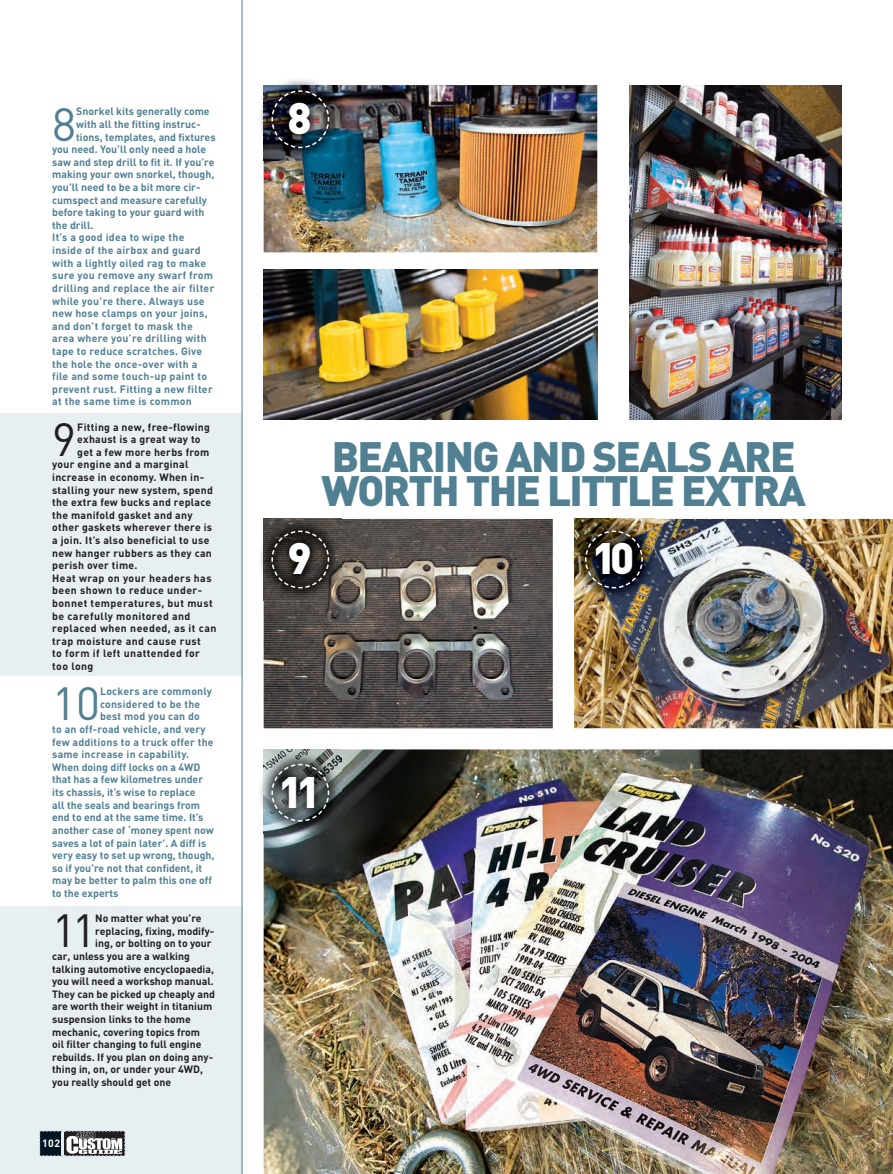
<style>
.page{position:relative;width:893px;height:1174px;background:#fff}
.page>*{position:absolute;margin:0;border:0;box-sizing:border-box;transform-origin:0 0}
.t1{font:45.9px "DIN";color:#518093}
.t2{font:45.9px "DIN";color:#231f20}
.t3{font:900 43.5px "DIN";color:#fff}
.t4{font:900 42px/34.5px "DIN";letter-spacing:-.04em;color:#518093}
.t5{font:700 10.5px "DIN";color:#518093}
.t6{font:700 10.5px "DIN";color:#231f20}
.t7{font:700 10.5px "DIN";letter-spacing:.025em;color:#518093}
.t8{font:700 10.5px "DIN";letter-spacing:.02em;color:#231f20}
.t9{font:700 10.5px "DIN";letter-spacing:.04em;color:#231f20}
.t10{font:700 10.5px "DIN";letter-spacing:.02em;color:#518093}
.t11{font:700 10.5px "DIN";color:#fff}
</style>
<div class="page">
<hr style="left:892px;top:0;width:1px;height:556px;background:#e7eff3">
<svg style="left:0;top:0;width:242px;height:1174px"></svg>
<img style="left:264px;top:85px;width:333px;height:167px">
<img style="left:264px;top:519px;width:289px;height:209px">
<img style="left:574px;top:519px;width:319px;height:209px">
<img style="left:264px;top:749px;width:629px;height:425px">
<img style="left:629px;top:85px;width:213px;height:334px">
<img style="left:264px;top:269px;width:333px;height:150px">
<img style="left:260px;top:79px;width:60px;height:81px">
<img style="left:264px;top:85px;width:77px;height:75px">
<img style="left:271px;top:90px;width:59px;height:59px">
<img style="left:260px;top:518px;width:81px;height:82px">
<img style="left:264px;top:519px;width:77px;height:81px">
<svg style="left:271px;top:530px;width:59px;height:59px;background:#322e2b"></svg>
<img style="left:573px;top:518px;width:82px;height:47px">
<img style="left:574px;top:519px;width:81px;height:81px">
<img style="left:584px;top:530px;width:60px;height:59px">
<img style="left:260px;top:749px;width:4px;height:84px">
<img style="left:264px;top:749px;width:77px;height:84px">
<svg style="left:271px;top:763px;width:59px;height:59px;background:#4b5253"></svg>
<svg style="left:39px;top:1130px;width:87px;height:26px"></svg>
<p class="t1" style="left:52px;top:108px;width:25px">8</p>
<p class="t5" style="left:76px;top:108px;width:135px">Snorkel kits generally come</p>
<p class="t5" style="left:76px;top:120px;width:126px">with all the fitting instruc-</p>
<p class="t5" style="left:76px;top:133px;width:141px">tions, templates, and fixtures</p>
<p class="t5" style="left:52px;top:146px;width:155px">you need. You’ll only need a hole</p>
<p class="t5" style="left:52px;top:158px;width:164px">saw and step drill to fit it. If you’re</p>
<p class="t5" style="left:52px;top:171px;width:164px">making your own snorkel, though,</p>
<p class="t5" style="left:52px;top:183px;width:150px">you’ll need to be a bit more cir-</p>
<p class="t5" style="left:52px;top:196px;width:156px">cumspect and measure carefully</p>
<p class="t5" style="left:52px;top:209px;width:154px">before taking to your guard with</p>
<p class="t5" style="left:52px;top:221px;width:43px">the drill.</p>
<p class="t7" style="left:52px;top:234px;width:134px">It’s a good idea to wipe the</p>
<p class="t7" style="left:52px;top:246px;width:150px">inside of the airbox and guard</p>
<p class="t7" style="left:52px;top:259px;width:156px">with a lightly oiled rag to make</p>
<p class="t7" style="left:52px;top:272px;width:162px">sure you remove any swarf from</p>
<p class="t7" style="left:52px;top:284px;width:164px">drilling and replace the air filter</p>
<p class="t7" style="left:52px;top:297px;width:154px">while you’re there. Always use</p>
<p class="t7" style="left:52px;top:309px;width:157px">new hose clamps on your joins,</p>
<p class="t7" style="left:52px;top:322px;width:142px">and don’t forget to mask the</p>
<p class="t7" style="left:52px;top:335px;width:156px">area where you’re drilling with</p>
<p class="t7" style="left:52px;top:347px;width:152px">tape to reduce scratches. Give</p>
<p class="t7" style="left:52px;top:360px;width:147px">the hole the once-over with a</p>
<p class="t7" style="left:52px;top:372px;width:157px">file and some touch-up paint to</p>
<p class="t7" style="left:52px;top:385px;width:162px">prevent rust. Fitting a new filter</p>
<p class="t7" style="left:52px;top:398px;width:141px">at the same time is common</p>
<p class="t2" style="left:52px;top:423px;width:25px">9</p>
<p class="t8" style="left:77px;top:423px;width:134px">Fitting a new, free-flowing</p>
<p class="t8" style="left:77px;top:435px;width:125px">exhaust is a great way to</p>
<p class="t8" style="left:77px;top:448px;width:134px">get a few more herbs from</p>
<p class="t8" style="left:52px;top:461px;width:138px">your engine and a marginal</p>
<p class="t8" style="left:52px;top:473px;width:153px">increase in economy. When in-</p>
<p class="t8" style="left:52px;top:486px;width:162px">stalling your new system, spend</p>
<p class="t8" style="left:52px;top:498px;width:161px">the extra few bucks and replace</p>
<p class="t8" style="left:52px;top:511px;width:142px">the manifold gasket and any</p>
<p class="t8" style="left:52px;top:524px;width:161px">other gaskets wherever there is</p>
<p class="t8" style="left:52px;top:536px;width:159px">a join. It’s also beneficial to use</p>
<p class="t8" style="left:52px;top:549px;width:161px">new hanger rubbers as they can</p>
<p class="t8" style="left:52px;top:561px;width:87px">perish over time.</p>
<p class="t9" style="left:52px;top:574px;width:161px">Heat wrap on your headers has</p>
<p class="t9" style="left:52px;top:587px;width:151px">been shown to reduce under-</p>
<p class="t9" style="left:52px;top:599px;width:162px">bonnet temperatures, but must</p>
<p class="t9" style="left:52px;top:612px;width:140px">be carefully monitored and</p>
<p class="t9" style="left:52px;top:624px;width:166px">replaced when needed, as it can</p>
<p class="t9" style="left:52px;top:637px;width:150px">trap moisture and cause rust</p>
<p class="t9" style="left:52px;top:650px;width:149px">to form if left unattended for</p>
<p class="t8" style="left:52px;top:662px;width:43px">too long</p>
<p class="t1" style="left:52px;top:687px;width:49px">10</p>
<p class="t10" style="left:100px;top:687px;width:113px">Lockers are commonly</p>
<p class="t10" style="left:100px;top:700px;width:102px">considered to be the</p>
<p class="t10" style="left:100px;top:713px;width:101px">best mod you can do</p>
<p class="t10" style="left:52px;top:725px;width:155px">to an off-road vehicle, and very</p>
<p class="t10" style="left:52px;top:738px;width:163px">few additions to a truck offer the</p>
<p class="t10" style="left:52px;top:750px;width:138px">same increase in capability.</p>
<p class="t5" style="left:52px;top:763px;width:150px">When doing diff locks on a 4WD</p>
<p class="t5" style="left:52px;top:776px;width:152px">that has a few kilometres under</p>
<p class="t5" style="left:52px;top:788px;width:145px">its chassis, it’s wise to replace</p>
<p class="t5" style="left:52px;top:801px;width:149px">all the seals and bearings from</p>
<p class="t5" style="left:52px;top:813px;width:153px">end to end at the same time. It’s</p>
<p class="t5" style="left:52px;top:826px;width:163px">another case of ‘money spent now</p>
<p class="t5" style="left:52px;top:839px;width:156px">saves a lot of pain later’. A diff is</p>
<p class="t5" style="left:52px;top:851px;width:164px">very easy to set up wrong, though,</p>
<p class="t5" style="left:52px;top:864px;width:152px">so if you’re not that confident, it</p>
<p class="t5" style="left:52px;top:876px;width:161px">may be better to palm this one off</p>
<p class="t5" style="left:52px;top:889px;width:68px">to the experts</p>
<p class="t2" style="left:52px;top:914px;width:46px">11</p>
<p class="t6" style="left:95px;top:914px;width:108px">No matter what you’re</p>
<p class="t6" style="left:95px;top:927px;width:121px">replacing, fixing, modify-</p>
<p class="t6" style="left:95px;top:939px;width:118px">ing, or bolting on to your</p>
<p class="t6" style="left:52px;top:952px;width:139px">car, unless you are a walking</p>
<p class="t6" style="left:52px;top:965px;width:163px">talking automotive encyclopaedia,</p>
<p class="t6" style="left:52px;top:977px;width:163px">you will need a workshop manual.</p>
<p class="t6" style="left:52px;top:990px;width:164px">They can be picked up cheaply and</p>
<p class="t6" style="left:52px;top:1002px;width:162px">are worth their weight in titanium</p>
<p class="t6" style="left:52px;top:1015px;width:140px">suspension links to the home</p>
<p class="t6" style="left:52px;top:1028px;width:149px">mechanic, covering topics from</p>
<p class="t6" style="left:52px;top:1040px;width:151px">oil filter changing to full engine</p>
<p class="t6" style="left:52px;top:1053px;width:162px">rebuilds. If you plan on doing any-</p>
<p class="t6" style="left:52px;top:1065px;width:152px">thing in, on, or under your 4WD,</p>
<p class="t6" style="left:52px;top:1078px;width:121px">you really should get one</p>
<p class="t11" style="left:42px;top:1139px;width:20px">102</p>
<p class="t3" style="left:287px;top:103px;width:26px">8</p>
<p class="t4" style="left:322px;top:443px;width:486px">BEARING AND SEALS ARE<br>WORTH THE LITTLE EXTRA</p>
<p class="t3" style="left:287px;top:543px;width:26px">9</p>
<p class="t3" style="left:592px;top:543px;width:44px">10</p>
<p class="t3" style="left:278px;top:776px;width:44px">11</p>
</div>
